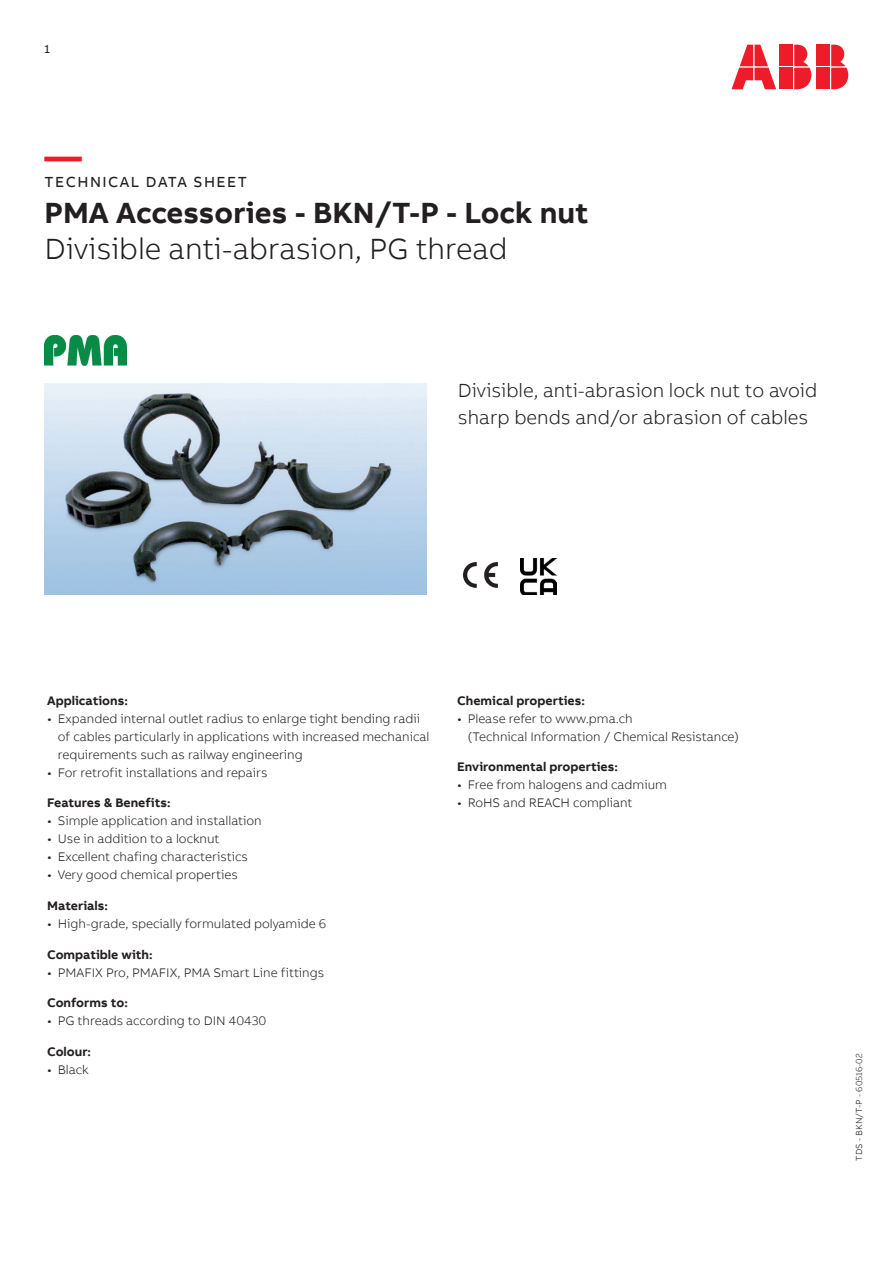
<style>
.page{position:relative;width:893px;height:1263px;background:#fff}
.page>*{position:absolute;margin:0;border:0;box-sizing:border-box;transform-origin:0 0}
.t1{font:700 37.5px "AB Bvoice";color:#ee1c28}
.Subheadlines_25pt{font:300 30px "AB Bvoice";color:#231f20}
.Headlines_25pt___lea{font:700 30px "AB Bvoice";color:#231f20}
.Lead_Text_13pt___lea{font:300 19.5px/27px "AB Bvoice";color:#231f20}
.Category_10pt___lead{font:15px "AB Bvoice";letter-spacing:.1em;color:#231f20}
.t2{font:300 12.75px/18px "AB Bvoice";color:#231f20}
.PT{font:700 12.75px "AB Bvoice";color:#231f20}
.t3{font:12px "AB Bvoice";color:#231f20}
.Type___Part_number{font:300 9px "AB Bvoice";color:#231f20}
</style>
<div class="page">
<div style="left:817px;top:45px;width:13px;height:21px;background:#ee1c28"></div>
<div style="left:817px;top:68px;width:13px;height:21px;background:#ee1c28"></div>
<svg style="left:831px;top:45px;width:17px;height:44px"></svg>
<svg style="left:731px;top:45px;width:45px;height:44px"></svg>
<div style="left:780px;top:45px;width:13px;height:21px;background:#ee1c28"></div>
<div style="left:780px;top:68px;width:13px;height:21px;background:#ee1c28"></div>
<svg style="left:794px;top:45px;width:17px;height:44px"></svg>
<img style="left:45px;top:336px;width:81px;height:29px">
<img style="left:463px;top:562px;width:35px;height:26px">
<img style="left:45px;top:383px;width:382px;height:212px">
<img style="left:520px;top:559px;width:36px;height:36px">
<p class="t3" style="left:45px;top:42px;width:7px">1</p>
<p class="t1" style="left:45px;top:132px;width:39px">—</p>
<p class="Category_10pt___lead" style="left:45px;top:173px;width:204px">TECHNICAL DATA SHEET</p>
<p class="Headlines_25pt___lea" style="left:45px;top:193px;width:545px">PMA Accessories - BKN/T-P - Lock nut</p>
<p class="Subheadlines_25pt" style="left:45px;top:231px;width:465px">Divisible anti-abrasion, PG thread</p>
<p class="Lead_Text_13pt___lea" style="left:458px;top:377px;width:361px">Divisible, anti-abrasion lock nut to avoid sharp bends and/or abrasion of cables</p>
<p class="PT" style="left:47px;top:692px;width:82px">Applications:</p>
<p class="t2" style="left:58px;top:709px;width:373px;text-indent:-11px">• Expanded internal outlet radius to enlarge tight bending radii of cables particularly in applications with increased mechanical requirements such as railway engineering</p>
<p class="t2" style="left:47px;top:763px;width:222px">• For retrofit installations and repairs</p>
<p class="PT" style="left:47px;top:795px;width:125px">Features &amp; Benefits:</p>
<p class="t2" style="left:47px;top:812px;width:216px">• Simple application and installation</p>
<p class="t2" style="left:47px;top:830px;width:174px">• Use in addition to a locknut</p>
<p class="t2" style="left:47px;top:848px;width:202px">• Excellent chafing characteristics</p>
<p class="t2" style="left:47px;top:866px;width:192px">• Very good chemical properties</p>
<p class="PT" style="left:47px;top:898px;width:62px">Materials:</p>
<p class="t2" style="left:47px;top:915px;width:281px">• High-grade, specially formulated polyamide 6</p>
<p class="PT" style="left:47px;top:946px;width:107px">Compatible with:</p>
<p class="t2" style="left:47px;top:963px;width:279px">• PMAFIX Pro, PMAFIX, PMA Smart Line fittings</p>
<p class="PT" style="left:47px;top:995px;width:82px">Conforms to:</p>
<p class="t2" style="left:47px;top:1012px;width:221px">• PG threads according to DIN 40430</p>
<p class="PT" style="left:47px;top:1043px;width:45px">Colour:</p>
<p class="t2" style="left:47px;top:1060px;width:43px">• Black</p>
<p class="PT" style="left:457px;top:692px;width:129px">Chemical properties:</p>
<p class="t2" style="left:468px;top:709px;width:273px;text-indent:-11px">• Please refer to www.pma.ch<br>(Technical Information / Chemical Resistance)</p>
<p class="PT" style="left:457px;top:759px;width:162px">Environmental properties:</p>
<p class="t2" style="left:457px;top:776px;width:211px">• Free from halogens and cadmium</p>
<p class="t2" style="left:457px;top:794px;width:177px">• RoHS and REACH compliant</p>
<p class="Type___Part_number" style="left:854px;top:1160px;width:109px;rotate:-90deg">TDS - BKN/T-P - 60516-02</p>
</div>
